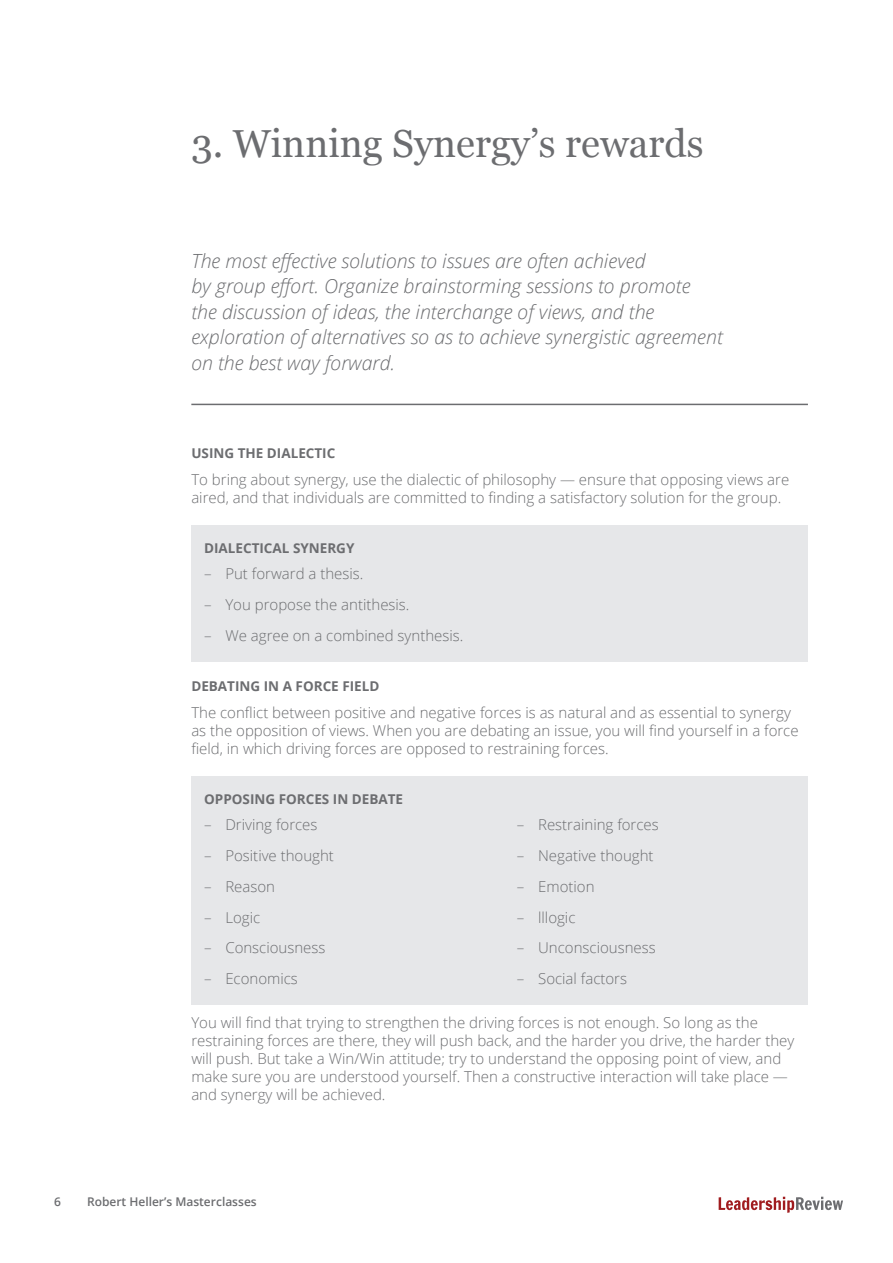
<style>
.page{position:relative;width:893px;height:1263px;background:#fff}
.page>*{position:absolute;margin:0;border:0;box-sizing:border-box;transform-origin:0 0}
.t1{font:39px "Georgia";color:#6c6d70}
.intro{font:italic 300 19.5px/25.5px "Open Sans";color:#6c6d70}
.body{font:300 15px/18px "Open Sans";color:#6c6d70}
.feature_buls{font:300 15px "Open Sans";color:#6c6d70}
.feature_buls_last{font:300 15px "Open Sans";color:#6c6d70}
.h_feature{font:700 13.5px "Open Sans";color:#6c6d70}
.t2{font:600 12px "Open Sans";color:#6c6d70}
</style>
<div class="page">
<svg style="left:719px;top:1197px;width:124px;height:16px"></svg>
<hr style="left:191px;top:404px;width:617px;height:1px;background:#6c6d70">
<div style="left:191px;top:525px;width:617px;height:48px;background:#e6e7e9"></div>
<div style="left:191px;top:555px;width:617px;height:45px;background:#e6e7e9"></div>
<div style="left:191px;top:586px;width:617px;height:45px;background:#e6e7e9"></div>
<div style="left:191px;top:617px;width:617px;height:44px;background:#e6e7e9"></div>
<div style="left:191px;top:776px;width:617px;height:48px;background:#e6e7e9"></div>
<div style="left:191px;top:806px;width:304px;height:45px;background:#e6e7e9"></div>
<div style="left:191px;top:837px;width:304px;height:45px;background:#e6e7e9"></div>
<div style="left:191px;top:868px;width:304px;height:44px;background:#e6e7e9"></div>
<div style="left:191px;top:898px;width:304px;height:45px;background:#e6e7e9"></div>
<div style="left:191px;top:929px;width:304px;height:45px;background:#e6e7e9"></div>
<div style="left:191px;top:960px;width:304px;height:45px;background:#e6e7e9"></div>
<div style="left:496px;top:806px;width:312px;height:45px;background:#e6e7e9"></div>
<div style="left:496px;top:837px;width:312px;height:45px;background:#e6e7e9"></div>
<div style="left:496px;top:868px;width:312px;height:44px;background:#e6e7e9"></div>
<div style="left:496px;top:898px;width:312px;height:45px;background:#e6e7e9"></div>
<div style="left:496px;top:929px;width:312px;height:45px;background:#e6e7e9"></div>
<div style="left:496px;top:960px;width:312px;height:45px;background:#e6e7e9"></div>
<p class="t1" style="left:191px;top:115px;width:514px">3. Winning Synergy’s rewards</p>
<p class="intro" style="left:191px;top:247px;width:533px">The most effective solutions to issues are often achieved<br>by group effort. Organize brainstorming sessions to promote<br>the discussion of ideas, the interchange of views, and the exploration of alternatives so as to achieve synergistic agreement on the best way forward.</p>
<p class="h_feature" style="left:191px;top:444px;width:146px">USING THE DIALECTIC</p>
<p class="body" style="left:191px;top:470px;width:599px">To bring about synergy, use the dialectic of philosophy — ensure that opposing views are aired, and that individuals are committed to finding a satisfactory solution for the group.</p>
<p class="h_feature" style="left:204px;top:538px;width:152px">DIALECTICAL SYNERGY</p>
<p class="feature_buls" style="left:204px;top:564px;width:161px">– Put forward a thesis.</p>
<p class="feature_buls" style="left:204px;top:594px;width:207px">– You propose the antithesis.</p>
<p class="feature_buls_last" style="left:204px;top:625px;width:261px">– We agree on a combined synthesis.</p>
<p class="h_feature" style="left:191px;top:677px;width:190px">DEBATING IN A FORCE FIELD</p>
<p class="body" style="left:191px;top:703px;width:609px">The conflict between positive and negative forces is as natural and as essential to synergy as the opposition of views. When you are debating an issue, you will find yourself in a force field, in which driving forces are opposed to restraining forces.</p>
<p class="h_feature" style="left:204px;top:789px;width:201px">OPPOSING FORCES IN DEBATE</p>
<p class="feature_buls" style="left:204px;top:815px;width:115px">– Driving forces</p>
<p class="feature_buls" style="left:204px;top:845px;width:131px">– Positive thought</p>
<p class="feature_buls" style="left:204px;top:876px;width:72px">– Reason</p>
<p class="feature_buls" style="left:204px;top:907px;width:58px">– Logic</p>
<p class="feature_buls" style="left:204px;top:938px;width:123px">– Consciousness</p>
<p class="feature_buls" style="left:204px;top:968px;width:95px">– Economics</p>
<p class="feature_buls" style="left:517px;top:815px;width:143px">– Restraining forces</p>
<p class="feature_buls" style="left:517px;top:845px;width:138px">– Negative thought</p>
<p class="feature_buls" style="left:517px;top:876px;width:79px">– Emotion</p>
<p class="feature_buls" style="left:517px;top:907px;width:60px">– lllogic</p>
<p class="feature_buls" style="left:517px;top:938px;width:140px">– Unconsciousness</p>
<p class="feature_buls_last" style="left:517px;top:968px;width:112px">– Social factors</p>
<p class="body" style="left:191px;top:1013px;width:604px">You will find that trying to strengthen the driving forces is not enough. So long as the restraining forces are there, they will push back, and the harder you drive, the harder they will push. But take a Win/Win attitude; try to understand the opposing point of view, and make sure you are understood yourself. Then a constructive interaction will take place — and synergy will be achieved.</p>
<p class="t2" style="left:54px;top:1193px;width:8px">6</p>
<p class="t2" style="left:87px;top:1193px;width:171px">Robert Heller’s Masterclasses</p>
</div>
